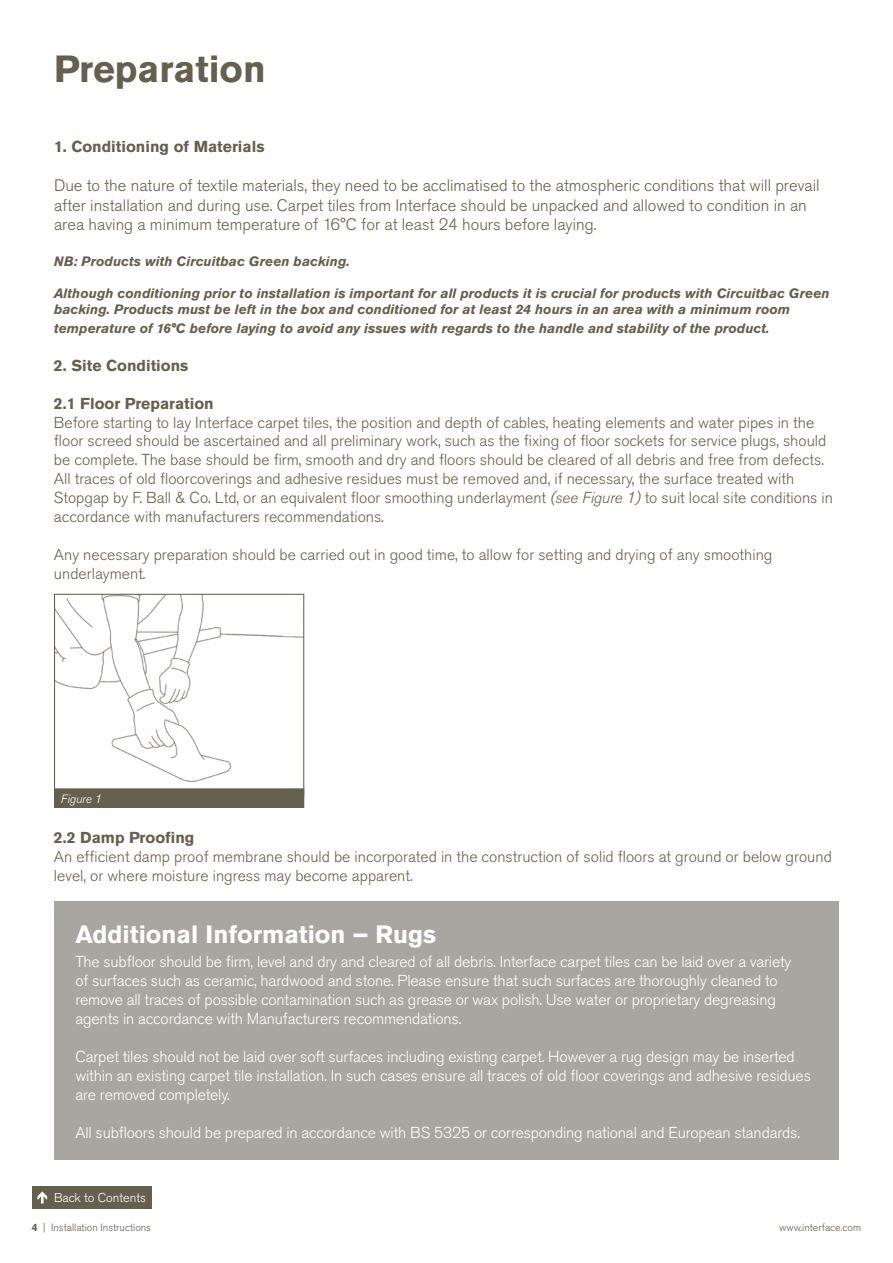
<style>
.page{position:relative;width:893px;height:1263px;background:#fff}
.page>*{position:absolute;margin:0;border:0;box-sizing:border-box;transform-origin:0 0}
.t1{font:700 37.5px "Akzidenz Grotesk Pro";color:#65604e}
.t2{font:700 24.9px "Akzidenz Grotesk Pro";color:#fff}
.t3{font:300 16.5px/19.8px "Akzidenz Grotesk Pro";color:#65604e}
.t4{font:300 15.75px/18.9px "Akzidenz Grotesk Pro";color:#65604e}
.t5{font:300 15.75px/18.9px "Akzidenz Grotesk Pro";letter-spacing:-.01em;color:#fff}
.t6{font:700 15.75px "Akzidenz Grotesk Pro";color:#65604e}
.t7{font:italic 700 13.5px/16.2px "Akzidenz Grotesk Pro";color:#65604e}
.t8{font:300 12.75px "Akzidenz Grotesk Pro";color:#fff}
.t9{font:italic 300 12px "Akzidenz Grotesk Pro";color:#fff}
.t10{font:300 10.5px "Akzidenz Grotesk Pro";color:#65604e}
.s1{font-style:italic}
.s2{font-weight:700}
</style>
<div class="page">
<img style="left:56px;top:596px;width:246px;height:186px">
<div style="left:54px;top:594px;width:250px;height:201px;border:1px solid #65604e"></div>
<div style="left:55px;top:789px;width:249px;height:18px;background:#65604e"></div>
<div style="left:54px;top:788px;width:250px;height:20px;border:1px solid #65604e"></div>
<div style="left:32px;top:1186px;width:119px;height:23px;background:#65604e"></div>
<svg style="left:37px;top:1191px;width:10px;height:12px"></svg>
<div style="left:54px;top:901px;width:785px;height:259px;background:#a7a6a0"></div>
<h1 class="t1" style="left:54px;top:45px;width:213px">Preparation</h1>
<p class="t6" style="left:54px;top:136px;width:212px">1. Conditioning of Materials</p>
<p class="t3" style="left:54px;top:175px;width:767px">Due to the nature of textile materials, they need to be acclimatised to the atmospheric conditions that will prevail after installation and during use. Carpet tiles from Interface should be unpacked and allowed to condition in an area having a minimum temperature of 16°C for at least 24 hours before laying.</p>
<p class="t7" style="left:54px;top:252px;width:297px">NB: Products with Circuitbac Green backing.</p>
<p class="t7" style="left:54px;top:285px;width:777px">Although conditioning prior to installation is important for all products it is crucial for products with Circuitbac Green backing. Products must be left in the box and conditioned for at least 24 hours in an area with a minimum room</p>
<p class="t7" style="left:54px;top:320px;width:717px">temperature of 16°C before laying to avoid any issues with regards to the handle and stability of the product.</p>
<p class="t6" style="left:54px;top:355px;width:136px">2. Site Conditions</p>
<p class="t6" style="left:54px;top:393px;width:161px">2.1 Floor Preparation</p>
<p class="t4" style="left:54px;top:413px;width:780px">Before starting to lay Interface carpet tiles, the position and depth of cables, heating elements and water pipes in the floor screed should be ascertained and all preliminary work, such as the fixing of floor sockets for service plugs, should be complete. The base should be firm, smooth and dry and floors should be cleared of all debris and free from defects.<br>All traces of old floorcoverings and adhesive residues must be removed and, if necessary, the surface treated with Stopgap by F. Ball &amp; Co. Ltd, or an equivalent floor smoothing underlayment <span class="s1">(see Figure 1)</span> to suit local site conditions in accordance with manufacturers recommendations.</p>
<p class="t4" style="left:54px;top:545px;width:720px">Any necessary preparation should be carried out in good time, to allow for setting and drying of any smoothing underlayment.</p>
<p class="t9" style="left:61px;top:791px;width:42px">Figure 1</p>
<p class="t6" style="left:54px;top:828px;width:142px">2.2 Damp Proofing</p>
<p class="t4" style="left:54px;top:847px;width:779px">An efficient damp proof membrane should be incorporated in the construction of solid floors at ground or below ground level, or where moisture ingress may become apparent.</p>
<h2 class="t2" style="left:75px;top:918px;width:362px">Additional Information – Rugs</h2>
<p class="t5" style="left:75px;top:952px;width:717px">The subfloor should be firm, level and dry and cleared of all debris. Interface carpet tiles can be laid over a variety of surfaces such as ceramic, hardwood and stone. Please ensure that such surfaces are thoroughly cleaned to remove all traces of possible contamination such as grease or wax polish. Use water or proprietary degreasing agents in accordance with Manufacturers recommendations.</p>
<p class="t5" style="left:75px;top:1047px;width:737px">Carpet tiles should not be laid over soft surfaces including existing carpet. However a rug design may be inserted within an existing carpet tile installation. In such cases ensure all traces of old floor coverings and adhesive residues are removed completely.</p>
<p class="t5" style="left:75px;top:1122px;width:726px">All subfloors should be prepared in accordance with BS 5325 or corresponding national and European standards.</p>
<p class="t8" style="left:54px;top:1189px;width:93px">Back to Contents</p>
<p class="t10" style="left:32px;top:1220px;width:121px"><span class="s2">4</span> | Installation Instructions</p>
<p class="t10" style="left:779px;top:1220px;width:83px">www.interface.com</p>
</div>
